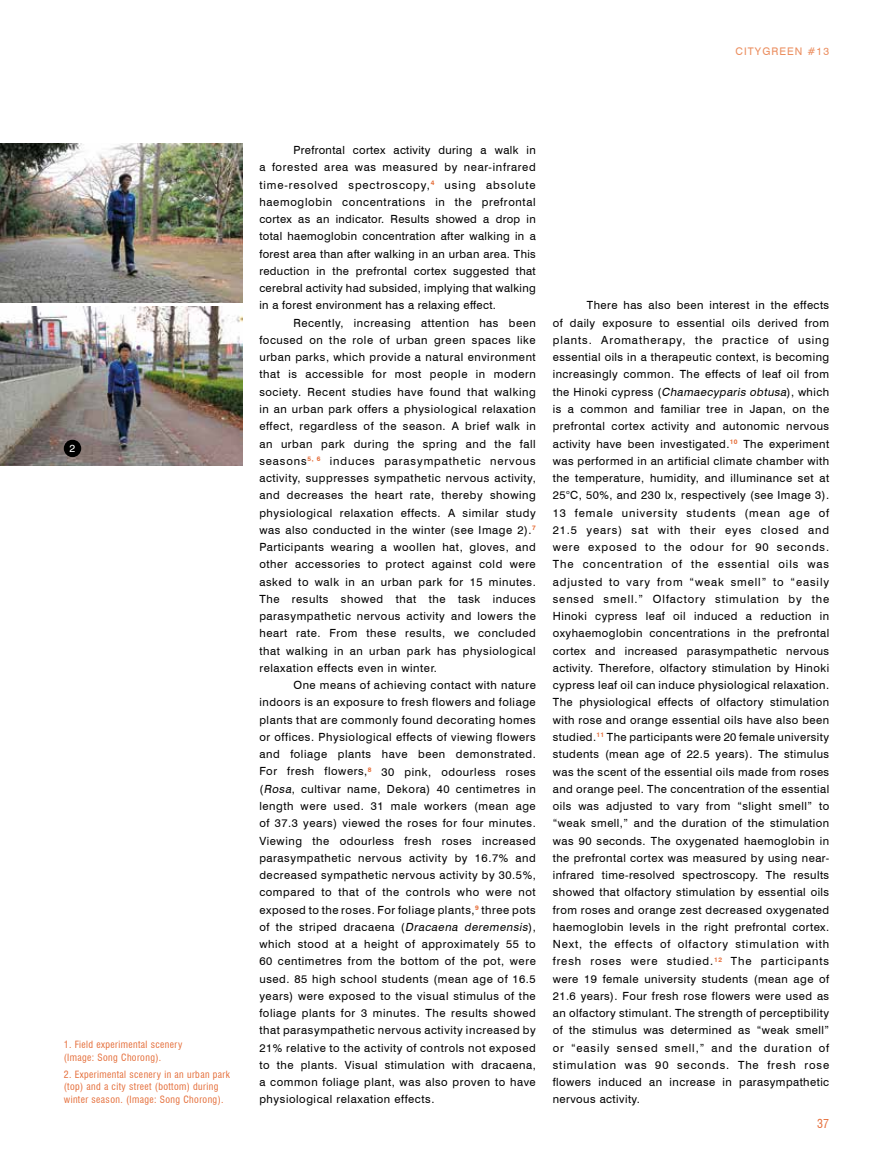
<style>
.page{position:relative;width:893px;height:1170px;background:#fff}
.page>*{position:absolute;margin:0;border:0;box-sizing:border-box;transform-origin:0 0}
.t1{font:condensed 12px "Swiss 721 BT";color:#e56e3a}
.t2{font:11.25px/17.2px "Swiss 721 BT";letter-spacing:.05em;color:#000;text-align:justify}
.t3{font:11.25px "Swiss 721 BT";letter-spacing:.03em;color:#000}
.t4{font:11.25px "Swiss 721 BT";letter-spacing:.08em;color:#000}
.t5{font:10.5px "Swiss 721 BT";letter-spacing:.1em;color:#eb8d5e}
.t6{font:10.5px "Swiss 721 BT";color:#fff}
.t7{font:condensed 9.75px/12.8px "Swiss 721 BT";letter-spacing:.04em;color:#e56e3a}
.s1{font-style:italic}
</style>
<div class="page">
<img style="left:0;top:143px;width:242px;height:159px">
<img style="left:0;top:306px;width:242px;height:159px">
<div style="left:64px;top:439px;width:17px;height:18px;background:#000;border-radius:50%"></div>
<p class="t5" style="left:736px;top:45px;width:95px">CITYGREEN #13</p>
<p class="t6" style="left:70px;top:442px;width:7px">2</p>
<p class="t7" style="left:64px;top:1037px;width:120px">1. Field experimental scenery (Image: Song Chorong).</p>
<p class="t7" style="left:64px;top:1067px;width:168px">2. Experimental scenery in an urban park (top) and a city street (bottom) during winter season. (Image: Song Chorong).</p>
<p class="t3" style="left:293px;top:143px;width:244px">Prefrontal cortex activity during a walk in</p>
<p class="t2" style="left:259px;top:159px;width:278px">a forested area was measured by near-infrared</p>
<p class="t4" style="left:259px;top:178px;width:278px">time-resolved spectroscopy,<sup>4</sup> using absolute</p>
<p class="t2" style="left:259px;top:193px;width:278px">haemoglobin concentrations in the prefrontal</p>
<p class="t3" style="left:259px;top:212px;width:278px">cortex as an indicator. Results showed a drop in</p>
<p class="t3" style="left:259px;top:229px;width:278px">total haemoglobin concentration after walking in a</p>
<p class="t3" style="left:259px;top:247px;width:278px">forest area than after walking in an urban area. This</p>
<p class="t3" style="left:259px;top:264px;width:278px">reduction in the prefrontal cortex suggested that</p>
<p class="t3" style="left:259px;top:281px;width:278px">cerebral activity had subsided, implying that walking</p>
<p class="t3" style="left:259px;top:298px;width:238px">in a forest environment has a relaxing effect.</p>
<p class="t2" style="left:293px;top:314px;width:244px">Recently, increasing attention has been</p>
<p class="t2" style="left:259px;top:331px;width:278px">focused on the role of urban green spaces like</p>
<p class="t2" style="left:259px;top:348px;width:278px">urban parks, which provide a natural environment</p>
<p class="t2" style="left:259px;top:366px;width:278px">that is accessible for most people in modern</p>
<p class="t2" style="left:259px;top:383px;width:278px">society. Recent studies have found that walking</p>
<p class="t2" style="left:259px;top:400px;width:278px">in an urban park offers a physiological relaxation</p>
<p class="t2" style="left:259px;top:417px;width:278px">effect, regardless of the season. A brief walk in</p>
<p class="t2" style="left:259px;top:435px;width:278px">an urban park during the spring and the fall</p>
<p class="t4" style="left:259px;top:454px;width:278px">seasons<sup>5,</sup> <sup>6</sup> induces parasympathetic nervous</p>
<p class="t2" style="left:259px;top:469px;width:278px">activity, suppresses sympathetic nervous activity,</p>
<p class="t2" style="left:259px;top:486px;width:278px">and decreases the heart rate, thereby showing</p>
<p class="t2" style="left:259px;top:504px;width:278px">physiological relaxation effects. A similar study</p>
<p class="t2" style="left:259px;top:521px;width:278px">was also conducted in the winter (see Image 2).<sup>7</sup></p>
<p class="t2" style="left:259px;top:538px;width:278px">Participants wearing a woollen hat, gloves, and</p>
<p class="t2" style="left:259px;top:555px;width:278px">other accessories to protect against cold were</p>
<p class="t2" style="left:259px;top:573px;width:278px">asked to walk in an urban park for 15 minutes.</p>
<p class="t2" style="left:259px;top:590px;width:278px">The results showed that the task induces</p>
<p class="t2" style="left:259px;top:607px;width:278px">parasympathetic nervous activity and lowers the</p>
<p class="t2" style="left:259px;top:624px;width:278px">heart rate. From these results, we concluded</p>
<p class="t2" style="left:259px;top:642px;width:278px">that walking in an urban park has physiological</p>
<p class="t2" style="left:259px;top:659px;width:179px">relaxation effects even in winter.</p>
<p class="t2" style="left:293px;top:676px;width:244px">One means of achieving contact with nature</p>
<p class="t2" style="left:259px;top:693px;width:278px">indoors is an exposure to fresh flowers and foliage</p>
<p class="t2" style="left:259px;top:711px;width:278px">plants that are commonly found decorating homes</p>
<p class="t2" style="left:259px;top:728px;width:278px">or offices. Physiological effects of viewing flowers</p>
<p class="t2" style="left:259px;top:745px;width:278px">and foliage plants have been demonstrated.</p>
<p class="t2" style="left:259px;top:762px;width:278px">For fresh flowers,<sup>8</sup> 30 pink, odourless roses</p>
<p class="t2" style="left:259px;top:780px;width:278px">(<span class="s1">Rosa</span>, cultivar name, Dekora) 40 centimetres in</p>
<p class="t2" style="left:259px;top:797px;width:278px">length were used. 31 male workers (mean age</p>
<p class="t2" style="left:259px;top:814px;width:278px">of 37.3 years) viewed the roses for four minutes.</p>
<p class="t2" style="left:259px;top:831px;width:278px">Viewing the odourless fresh roses increased</p>
<p class="t2" style="left:259px;top:849px;width:278px">parasympathetic nervous activity by 16.7% and</p>
<p class="t2" style="left:259px;top:866px;width:278px">decreased sympathetic nervous activity by 30.5%,</p>
<p class="t2" style="left:259px;top:883px;width:278px">compared to that of the controls who were not</p>
<p class="t2" style="left:259px;top:900px;width:278px">exposed to the roses. For foliage plants,<sup>9</sup> three pots</p>
<p class="t2" style="left:259px;top:918px;width:278px">of the striped dracaena (<span class="s1">Dracaena deremensis</span>),</p>
<p class="t2" style="left:259px;top:935px;width:278px">which stood at a height of approximately 55 to</p>
<p class="t2" style="left:259px;top:952px;width:278px">60 centimetres from the bottom of the pot, were</p>
<p class="t2" style="left:259px;top:969px;width:278px">used. 85 high school students (mean age of 16.5</p>
<p class="t2" style="left:259px;top:987px;width:278px">years) were exposed to the visual stimulus of the</p>
<p class="t2" style="left:259px;top:1004px;width:278px">foliage plants for 3 minutes. The results showed</p>
<p class="t2" style="left:259px;top:1021px;width:278px">that parasympathetic nervous activity increased by</p>
<p class="t2" style="left:259px;top:1038px;width:278px">21% relative to the activity of controls not exposed</p>
<p class="t2" style="left:259px;top:1056px;width:278px">to the plants. Visual stimulation with dracaena,</p>
<p class="t2" style="left:259px;top:1073px;width:278px">a common foliage plant, was also proven to have</p>
<p class="t2" style="left:259px;top:1090px;width:177px">physiological relaxation effects.</p>
<p class="t2" style="left:553px;top:297px;width:278px;text-indent:34px">There has also been interest in the effects of daily exposure to essential oils derived from plants. Aromatherapy, the practice of using essential oils in a therapeutic context, is becoming increasingly common. The effects of leaf oil from the Hinoki cypress (<span class="s1">Chamaecyparis obtusa</span>), which is a common and familiar tree in Japan, on the prefrontal cortex activity and autonomic nervous activity have been investigated.<sup>10</sup> The experiment was performed in an artificial climate chamber with the temperature, humidity, and illuminance set at 25°C, 50%, and 230 lx, respectively (see Image 3).<br>13 female university students (mean age of 21.5 years) sat with their eyes closed and were exposed to the odour for 90 seconds.<br>The concentration of the essential oils was adjusted to vary from “weak smell” to “easily sensed smell.” Olfactory stimulation by the Hinoki cypress leaf oil induced a reduction in oxyhaemoglobin concentrations in the prefrontal cortex and increased parasympathetic nervous activity. Therefore, olfactory stimulation by Hinoki cypress leaf oil can induce physiological relaxation.<br>The physiological effects of olfactory stimulation with rose and orange essential oils have also been studied.<sup>11</sup> The participants were 20 female university students (mean age of 22.5 years). The stimulus was the scent of the essential oils made from roses and orange peel. The concentration of the essential oils was adjusted to vary from “slight smell” to “weak smell,” and the duration of the stimulation was 90 seconds. The oxygenated haemoglobin in the prefrontal cortex was measured by using near&shy;infrared time-resolved spectroscopy. The results showed that olfactory stimulation by essential oils from roses and orange zest decreased oxygenated haemoglobin levels in the right prefrontal cortex.<br>Next, the effects of olfactory stimulation with fresh roses were studied.<sup>12</sup> The participants were 19 female university students (mean age of 21.6 years). Four fresh rose flowers were used as an olfactory stimulant. The strength of perceptibility of the stimulus was determined as “weak smell” or “easily sensed smell,” and the duration of stimulation was 90 seconds. The fresh rose flowers induced an increase in parasympathetic nervous activity.</p>
<p class="t1" style="left:817px;top:1116px;width:14px">37</p>
</div>
